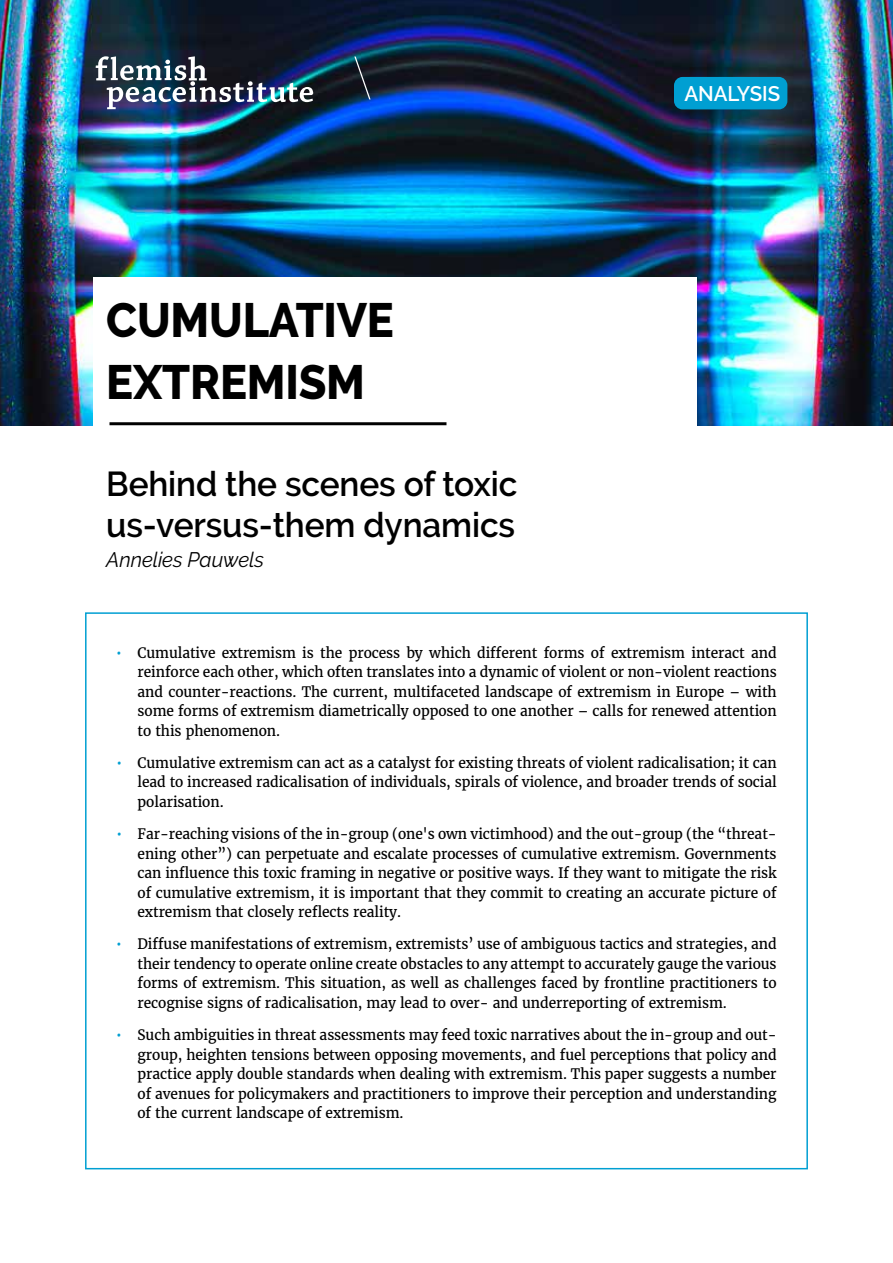
<style>
.page{position:relative;width:893px;height:1263px;background:#fff}
.page>*{position:absolute;margin:0;border:0;box-sizing:border-box;transform-origin:0 0}
.t1{font:800 48px/61.8px "Raleway";letter-spacing:-.005em;color:#000;scale:.94 1}
.t2{font:600 34.5px/41.4px "Raleway";letter-spacing:-.005em;color:#000}
.t3{font:italic 21px "Raleway";letter-spacing:-.005em;color:#000}
.t4{font:600 21px "Raleway";letter-spacing:-.005em;color:#fff}
.t5{font:14.25px/19.5px "Merriweather";letter-spacing:-.005em;color:#000;text-align:justify}
.s1{color:#009fd2}
</style>
<div class="page">
<img style="left:0;top:0;width:893px;height:425px">
<div style="left:94px;top:277px;width:603px;height:175px;background:#fff"></div>
<hr style="left:109px;top:422px;width:337px;height:3px;background:#000">
<div style="left:674px;top:77px;width:113px;height:32px;background:#009fd2;border-radius:9px"></div>
<svg style="left:354px;top:57px;width:17px;height:42px"></svg>
<img style="left:96px;top:56px;width:217px;height:53px">
<h1 class="t1" style="left:106px;top:290px;width:308px">CUMULATIVE<br>EXTREMISM</h1>
<h2 class="t2" style="left:106px;top:463px;width:413px">Behind the scenes of toxic us-versus-them dynamics</h2>
<h3 class="t3" style="left:106px;top:547px;width:159px">Annelies Pauwels</h3>
<h3 class="t4" style="left:685px;top:81px;width:97px">ANALYSIS</h3>
<p class="t5" style="left:138px;top:642px;width:641px;text-indent:-21px"><span class="s1">•</span> Cumulative extremism is the process by which different forms of extremism interact and reinforce each other, which often translates into a dynamic of violent or non-violent reactions and counter-reactions. The current, multifaceted landscape of extremism in Europe – with some forms of extremism diametrically opposed to one another – calls for renewed attention to this phenomenon.</p>
<p class="t5" style="left:138px;top:753px;width:641px;text-indent:-21px"><span class="s1">•</span> Cumulative extremism can act as a catalyst for existing threats of violent radicalisation; it can lead to increased radicalisation of individuals, spirals of violence, and broader trends of social polarisation.</p>
<p class="t5" style="left:138px;top:824px;width:641px;text-indent:-21px"><span class="s1">•</span> Far-reaching visions of the in-group (one's own victimhood) and the out-group (the “threat&shy;ening other”) can perpetuate and escalate processes of cumulative extremism. Governments can influence this toxic framing in negative or positive ways. If they want to mitigate the risk of cumulative extremism, it is important that they commit to creating an accurate picture of extremism that closely reflects reality.</p>
<p class="t5" style="left:138px;top:934px;width:641px;text-indent:-21px"><span class="s1">•</span> Diffuse manifestations of extremism, extremists’ use of ambiguous tactics and strategies, and their tendency to operate online create obstacles to any attempt to accurately gauge the various forms of extremism. This situation, as well as challenges faced by frontline practitioners to recognise signs of radicalisation, may lead to over- and underreporting of extremism.</p>
<p class="t5" style="left:137px;top:1025px;width:641px;text-indent:-21px"><span class="s1">•</span> Such ambiguities in threat assessments may feed toxic narratives about the in-group and out&shy;group, heighten tensions between opposing movements, and fuel perceptions that policy and practice apply double standards when dealing with extremism. This paper suggests a number of avenues for policymakers and practitioners to improve their perception and understanding of the current landscape of extremism.</p>
</div>
